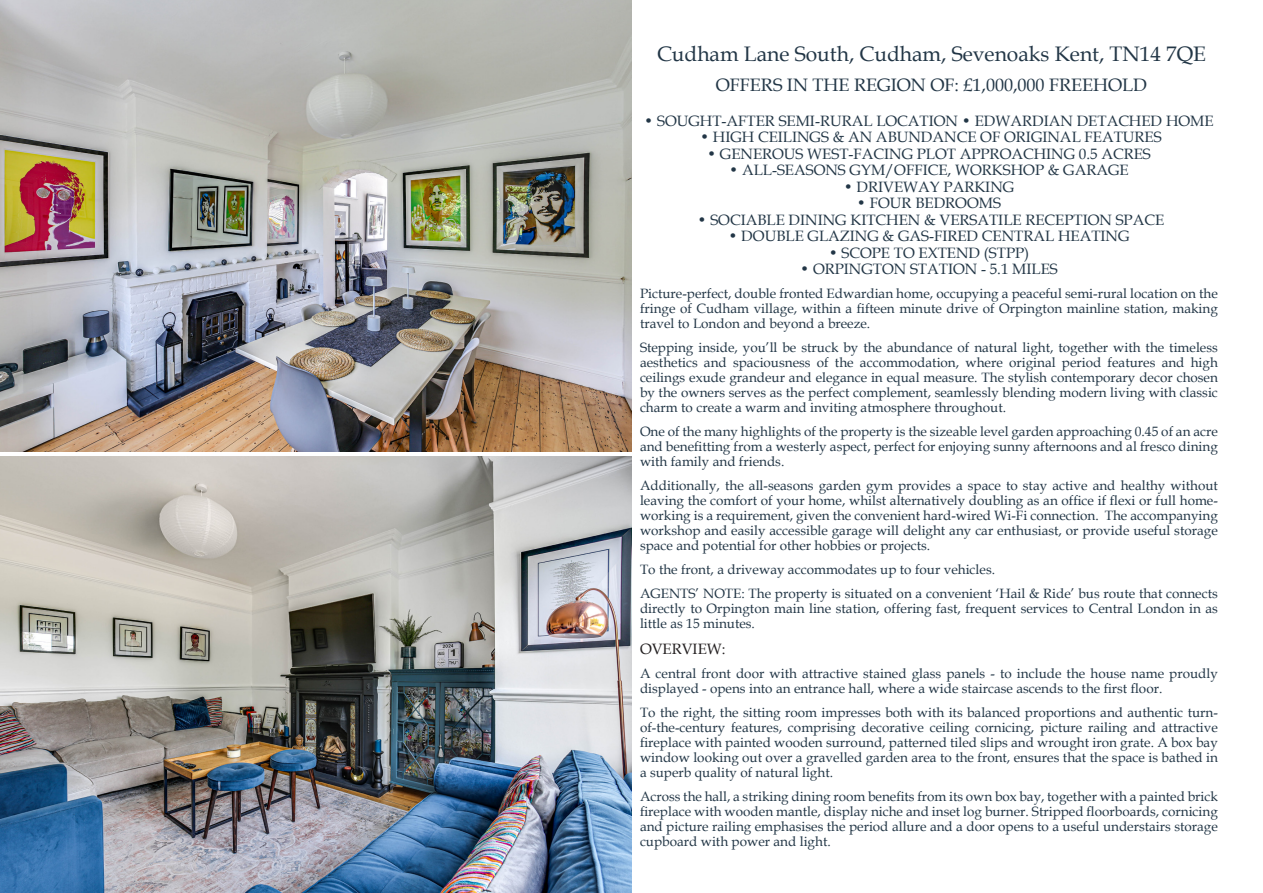
<style>
.page{position:relative;width:1263px;height:893px;background:#fff}
.page>*{position:absolute;margin:0;border:0;box-sizing:border-box;transform-origin:0 0}
.t1{font:21px "Book Antiqua";color:#223646}
.t2{font:18px "Book Antiqua";color:#223646}
.t3{font:15px "Book Antiqua";color:#223646}
.t4{font:15px "Book Antiqua";color:#231f20}
.t5{font:13.5px/15px "Book Antiqua";color:#223646;text-align:justify}
</style>
<div class="page">
<img style="left:0;top:0;width:631px;height:452px">
<img style="left:0;top:456px;width:631px;height:437px">
<p class="t1" style="left:657px;top:40px;width:550px">Cudham Lane South, Cudham, Sevenoaks Kent, TN14 7QE</p>
<p class="t2" style="left:716px;top:72px;width:433px">OFFERS IN THE REGION OF: £1,000,000 FREEHOLD</p>
<p class="t3" style="left:644px;top:110px;width:571px">• SOUGHT-AFTER SEMI-RURAL LOCATION • EDWARDIAN DETACHED HOME</p>
<p class="t3" style="left:700px;top:127px;width:463px">• HIGH CEILINGS &amp; AN ABUNDANCE OF ORIGINAL FEATURES</p>
<p class="t3" style="left:707px;top:143px;width:445px">• GENEROUS WEST-FACING PLOT APPROACHING 0.5 ACRES</p>
<p class="t3" style="left:729px;top:160px;width:401px">• ALL-SEASONS GYM/OFFICE, WORKSHOP &amp; GARAGE</p>
<p class="t3" style="left:844px;top:176px;width:172px">• DRIVEWAY PARKING</p>
<p class="t3" style="left:857px;top:193px;width:146px">• FOUR BEDROOMS</p>
<p class="t3" style="left:697px;top:209px;width:468px">• SOCIABLE DINING KITCHEN &amp; VERSATILE RECEPTION SPACE</p>
<p class="t3" style="left:728px;top:226px;width:403px">• DOUBLE GLAZING &amp; GAS-FIRED CENTRAL HEATING</p>
<p class="t3" style="left:829px;top:242px;width:202px">• SCOPE TO EXTEND (STPP)</p>
<p class="t3" style="left:800px;top:259px;width:259px">• ORPINGTON STATION - 5.1 MILES</p>
<p class="t5" style="left:640px;top:286px;width:579px">Picture-perfect, double fronted Edwardian home, occupying a peaceful semi-rural location on the fringe of Cudham village, within a fifteen minute drive of Orpington mainline station, making travel to London and beyond a breeze.</p>
<p class="t5" style="left:640px;top:340px;width:579px">Stepping inside, you’ll be struck by the abundance of natural light, together with the timeless aesthetics and spaciousness of the accommodation, where original period features and high ceilings exude grandeur and elegance in equal measure. The stylish contemporary decor chosen by the owners serves as the perfect complement, seamlessly blending modern living with classic charm to create a warm and inviting atmosphere throughout.</p>
<p class="t5" style="left:640px;top:424px;width:579px">One of the many highlights of the property is the sizeable level garden approaching 0.45 of an acre and benefitting from a westerly aspect, perfect for enjoying sunny afternoons and al fresco dining with family and friends.</p>
<p class="t5" style="left:640px;top:478px;width:579px">Additionally, the all-seasons garden gym provides a space to stay active and healthy without leaving the comfort of your home, whilst alternatively doubling as an office if flexi or full home&shy;working is a requirement, given the convenient hard-wired Wi-Fi connection. The accompanying workshop and easily accessible garage will delight any car enthusiast, or provide useful storage space and potential for other hobbies or projects.</p>
<p class="t5" style="left:640px;top:562px;width:357px">To the front, a driveway accommodates up to four vehicles.</p>
<p class="t5" style="left:640px;top:586px;width:579px">AGENTS’ NOTE: The property is situated on a convenient ‘Hail &amp; Ride’ bus route that connects directly to Orpington main line station, offering fast, frequent services to Central London in as little as 15 minutes.</p>
<p class="t4" style="left:640px;top:638px;width:87px">OVERVIEW:</p>
<p class="t5" style="left:640px;top:665px;width:579px">A central front door with attractive stained glass panels - to include the house name proudly displayed - opens into an entrance hall, where a wide staircase ascends to the first floor.</p>
<p class="t5" style="left:640px;top:704px;width:579px">To the right, the sitting room impresses both with its balanced proportions and authentic turn&shy;of-the-century features, comprising decorative ceiling cornicing, picture railing and attractive fireplace with painted wooden surround, patterned tiled slips and wrought iron grate. A box bay window looking out over a gravelled garden area to the front, ensures that the space is bathed in a superb quality of natural light.</p>
<p class="t5" style="left:640px;top:788px;width:579px">Across the hall, a striking dining room benefits from its own box bay, together with a painted brick fireplace with wooden mantle, display niche and inset log burner. Stripped floorboards, cornicing and picture railing emphasises the period allure and a door opens to a useful understairs storage cupboard with power and light.</p>
</div>
